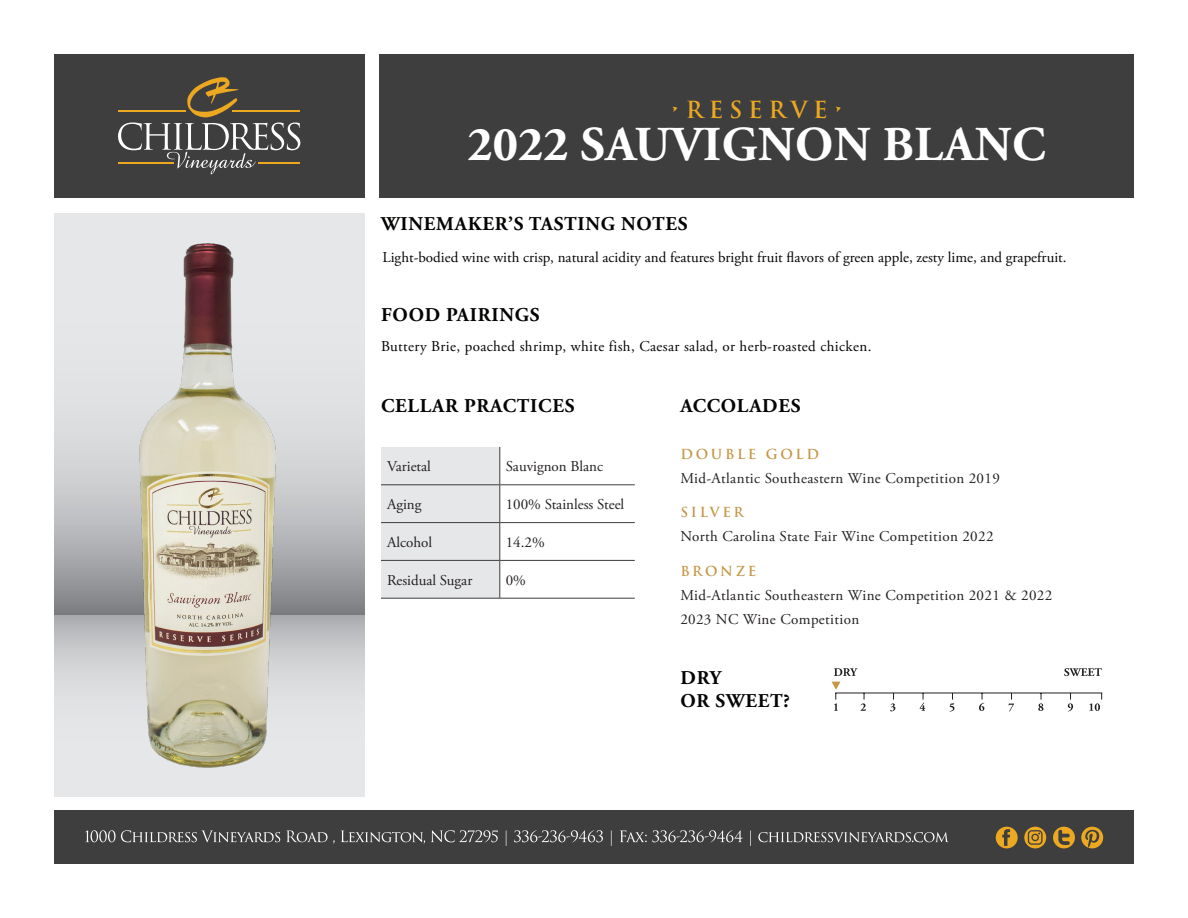
<style>
.page{position:relative;width:1188px;height:918px;background:#fff}
.page>*{position:absolute;margin:0;border:0;box-sizing:border-box;transform-origin:0 0}
.t1{font:700 48.6px "Adobe Garamond Pro";letter-spacing:.015em;color:#fff}
.t2{font:700 22.95px "Trajan Pro";letter-spacing:.25em;color:#eba820}
.t3{font:700 19.5px/23.4px "Adobe Garamond Pro";letter-spacing:.04em;color:#040503}
.t4{font:15px/24px "Adobe Garamond Pro";letter-spacing:.025em;color:#231f20}
.t5{font:15px "Adobe Garamond Pro";color:#040503}
.t6{font:15px "Adobe Garamond Pro";letter-spacing:.025em;color:#040503}
.t7{font:15px "Adobe Garamond Pro";color:#231f20}
.t8{font:700 13.5px "Trajan Pro";letter-spacing:.2em;color:#c49848}
</style>
<div class="page">
<div style="left:54px;top:54px;width:310px;height:144px;background:#3e3e3f"></div>
<div style="left:380px;top:54px;width:754px;height:144px;background:#3e3e3f"></div>
<svg style="left:118px;top:77px;width:182px;height:97px"></svg>
<img style="left:54px;top:213px;width:311px;height:583px">
<div style="left:381px;top:447px;width:118px;height:151px;background:#e6e7e9"></div>
<hr style="left:499px;top:447px;width:1px;height:37px;background:#3e3e3f">
<hr style="left:381px;top:484px;width:119px;height:1px;background:#3e3e3f">
<hr style="left:500px;top:484px;width:135px;height:1px;background:#3e3e3f">
<hr style="left:499px;top:485px;width:1px;height:37px;background:#3e3e3f">
<hr style="left:381px;top:522px;width:119px;height:1px;background:#3e3e3f">
<hr style="left:500px;top:522px;width:135px;height:1px;background:#3e3e3f">
<hr style="left:499px;top:523px;width:1px;height:37px;background:#3e3e3f">
<hr style="left:381px;top:560px;width:119px;height:1px;background:#3e3e3f">
<hr style="left:500px;top:560px;width:135px;height:1px;background:#3e3e3f">
<hr style="left:499px;top:561px;width:1px;height:37px;background:#3e3e3f">
<hr style="left:381px;top:598px;width:119px;height:1px;background:#3e3e3f">
<hr style="left:500px;top:598px;width:135px;height:1px;background:#3e3e3f">
<div style="left:54px;top:810px;width:1080px;height:54px;background:#3e3e3f"></div>
<svg style="left:85px;top:830px;width:864px;height:16px"></svg>
<svg style="left:1053px;top:827px;width:22px;height:21px"></svg>
<svg style="left:1081px;top:827px;width:22px;height:21px"></svg>
<svg style="left:996px;top:827px;width:22px;height:21px"></svg>
<svg style="left:1024px;top:827px;width:22px;height:21px"></svg>
<svg style="left:834px;top:668px;width:24px;height:8px"></svg>
<svg style="left:1064px;top:668px;width:38px;height:8px"></svg>
<hr style="left:835px;top:693px;width:267px;height:1px;background:#231f20">
<svg style="left:860px;top:693px;width:6px;height:18px"></svg>
<svg style="left:890px;top:693px;width:5px;height:18px"></svg>
<svg style="left:920px;top:693px;width:5px;height:18px"></svg>
<svg style="left:949px;top:693px;width:5px;height:19px"></svg>
<svg style="left:979px;top:693px;width:5px;height:18px"></svg>
<svg style="left:1008px;top:693px;width:6px;height:19px"></svg>
<svg style="left:1038px;top:693px;width:5px;height:18px"></svg>
<svg style="left:1068px;top:693px;width:5px;height:18px"></svg>
<svg style="left:1089px;top:693px;width:13px;height:18px"></svg>
<svg style="left:832px;top:682px;width:9px;height:29px"></svg>
<p class="t2" style="left:670px;top:95px;width:175px">•RESERVE•</p>
<p class="t1" style="left:468px;top:116px;width:580px">2022 SAUVIGNON BLANC</p>
<p class="t3" style="left:381px;top:212px;width:308px">WINEMAKER’S TASTING NOTES</p>
<p class="t5" style="left:382px;top:249px;width:686px">Light-bodied wine with crisp, natural acidity and features bright fruit flavors of green apple, zesty lime, and grapefruit.</p>
<p class="t3" style="left:381px;top:303px;width:160px">FOOD PAIRINGS</p>
<p class="t6" style="left:381px;top:337px;width:492px">Buttery Brie, poached shrimp, white fish, Caesar salad, or herb-roasted chicken.</p>
<p class="t3" style="left:381px;top:395px;width:195px">CELLAR PRACTICES</p>
<p class="t7" style="left:387px;top:458px;width:46px">Varietal</p>
<p class="t7" style="left:506px;top:458px;width:99px">Sauvignon Blanc</p>
<p class="t4" style="left:387px;top:493px;width:36px">Aging</p>
<p class="t7" style="left:506px;top:495px;width:120px">100% Stainless Steel</p>
<p class="t7" style="left:387px;top:533px;width:47px">Alcohol</p>
<p class="t4" style="left:506px;top:531px;width:40px">14.2%</p>
<p class="t7" style="left:387px;top:571px;width:87px">Residual Sugar</p>
<p class="t4" style="left:506px;top:569px;width:22px">0%</p>
<p class="t3" style="left:680px;top:395px;width:122px">ACCOLADES</p>
<p class="t8" style="left:680px;top:445px;width:140px">DOUBLE GOLD</p>
<p class="t4" style="left:680px;top:466px;width:321px">Mid-Atlantic Southeastern Wine Competition 2019</p>
<p class="t8" style="left:680px;top:504px;width:65px">SILVER</p>
<p class="t4" style="left:680px;top:525px;width:315px">North Carolina State Fair Wine Competition 2022</p>
<p class="t8" style="left:680px;top:563px;width:78px">BRONZE</p>
<p class="t4" style="left:680px;top:584px;width:373px">Mid-Atlantic Southeastern Wine Competition 2021 &amp; 2022<br>2023 NC Wine Competition</p>
<p class="t3" style="left:680px;top:666px;width:111px">DRY<br>OR SWEET?</p>
</div>
